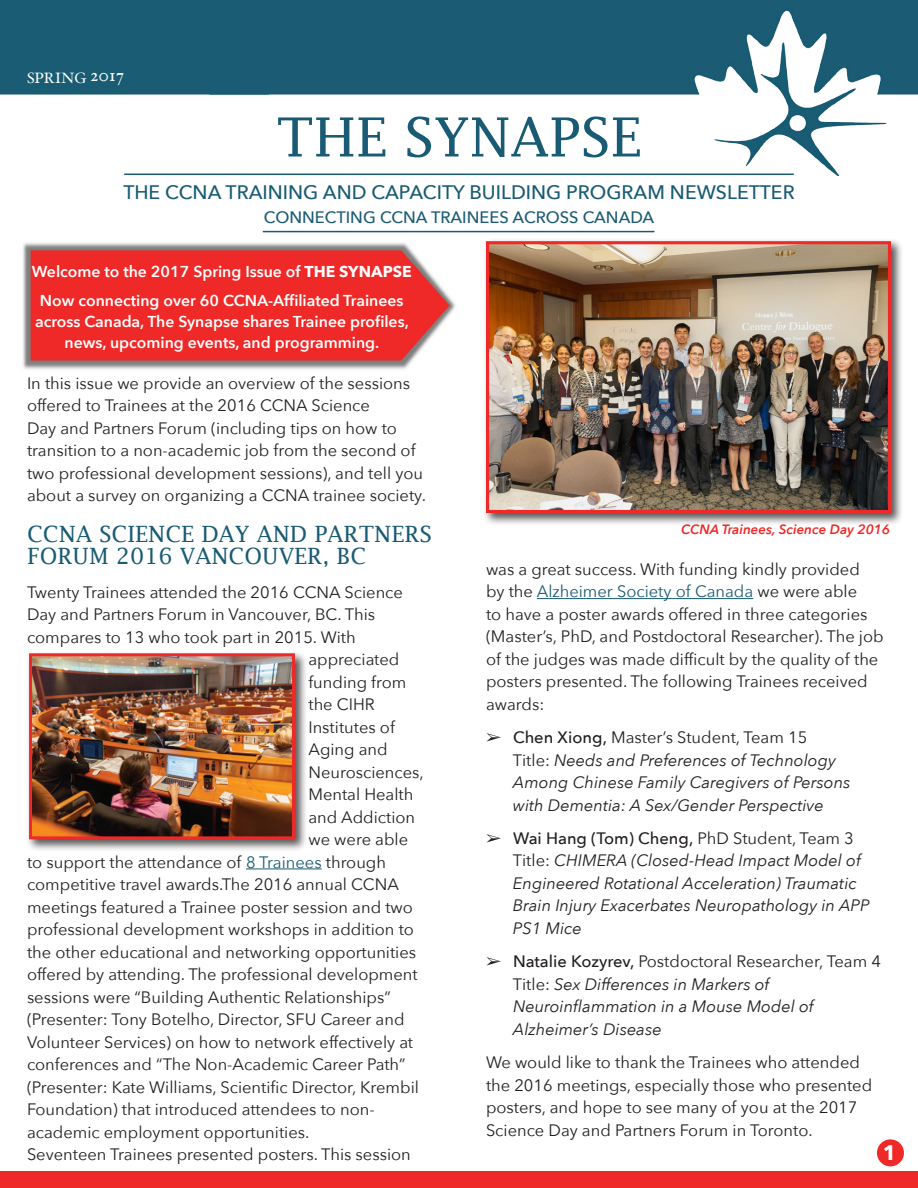
<style>
.page{position:relative;width:918px;height:1188px;background:#fff}
.page>*{position:absolute;margin:0;border:0;box-sizing:border-box;transform-origin:0 0}
.t1{font:54px "Lucida Fax";color:#195b74}
.t2{font:22.5px/22.5px "Lucida Fax";color:#195b74}
.t3{font:700 21px "Avenir Next";color:#fff}
.t4{font:500 19.5px "Avenir Next";color:#195b74}
.t5{font:16.5px/22.5px "Avenir Next";color:#231f20}
.t6{font:italic 16.5px/22.5px "Avenir Next";color:#231f20}
.t7{font:500 16.5px "Avenir Next";color:#231f20}
.t8{font:500 16.5px "Avenir Next";color:#195b74}
.t9{font:600 15.75px/21.5px "Avenir Next";color:#fff;text-align:center}
.t10{font:15px "Hoefler Text";color:#fff}
.t11{font:italic 600 13.5px "Avenir Next";color:#ee2927}
.s1{font-size:18px}
.s2{font-weight:700}
.s3{color:#195b74}
.s4{font-weight:500}
.s5{font-style:normal}
.s6{font-weight:400}
</style>
<div class="page">
<div style="left:0;top:1172px;width:918px;height:16px;background:#ee2927"></div>
<img style="left:0;top:0;width:918px;height:176px">
<hr style="left:124px;top:174px;width:670px;height:1px;background:#195b74">
<hr style="left:263px;top:231px;width:391px;height:1px;background:#195b74">
<hr style="left:246px;top:869px;width:76px;height:1px;background:#195b74">
<img style="left:23px;top:243px;width:432px;height:126px">
<div style="left:31px;top:250px;width:418px;height:111px;background:#ee2927"></div>
<hr style="left:537px;top:598px;width:216px;height:1px;background:#195b74">
<div style="left:483px;top:238px;width:421px;height:287px;background:#231f20;opacity:.75"></div>
<img style="left:490px;top:245px;width:397px;height:264px">
<div style="left:486px;top:241px;width:405px;height:272px;border:3px solid #ee2927"></div>
<div style="left:877px;top:1139px;width:27px;height:27px;background:#ee2927;border-radius:50%"></div>
<div style="left:26px;top:650px;width:281px;height:202px;background:#231f20;opacity:.75"></div>
<img style="left:33px;top:657px;width:258px;height:178px">
<div style="left:29px;top:653px;width:266px;height:186px;border:3px solid #ee2927"></div>
<p class="t10" style="left:27px;top:69px;width:99px">SPRING <span class="s1">2017</span></p>
<p class="t1" style="left:277px;top:106px;width:366px">THE SYNAPSE</p>
<p class="t4" style="left:123px;top:176px;width:673px">THE CCNA TRAINING AND CAPACITY BUILDING PROGRAM NEWSLETTER</p>
<p class="t8" style="left:264px;top:203px;width:392px">CONNECTING CCNA TRAINEES ACROSS CANADA</p>
<p class="t9" style="left:32px;top:260px;width:381px">Welcome to the 2017 Spring Issue of <span class="s2">THE SYNAPSE</span></p>
<p class="t9" style="left:35px;top:289px;width:375px">Now connecting over 60 CCNA-Affiliated Trainees across Canada, The Synapse shares Trainee profiles, news, upcoming events, and programming.</p>
<p class="t5" style="left:27px;top:371px;width:400px">In this issue we provide an overview of the sessions offered to Trainees at the 2016 CCNA Science<br>Day and Partners Forum (including tips on how to transition to a non-academic job from the second of two professional development sessions), and tell you about a survey on organizing a CCNA trainee society.</p>
<p class="t2" style="left:27px;top:522px;width:406px">CCNA SCIENCE DAY AND PARTNERS<br>FORUM 2016 VANCOUVER, BC</p>
<p class="t5" style="left:27px;top:580px;width:377px">Twenty Trainees attended the 2016 CCNA Science</p>
<p class="t5" style="left:27px;top:603px;width:350px">Day and Partners Forum in Vancouver, BC. This</p>
<p class="t5" style="left:27px;top:625px;width:330px">compares to 13 who took part in 2015. With</p>
<p class="t5" style="left:308px;top:648px;width:93px">appreciated</p>
<p class="t5" style="left:308px;top:670px;width:99px">funding from</p>
<p class="t5" style="left:308px;top:693px;width:68px">the CIHR</p>
<p class="t5" style="left:308px;top:715px;width:88px">Institutes of</p>
<p class="t5" style="left:308px;top:738px;width:81px">Aging and</p>
<p class="t5" style="left:308px;top:760px;width:117px">Neurosciences,</p>
<p class="t5" style="left:308px;top:783px;width:106px">Mental Health</p>
<p class="t5" style="left:308px;top:805px;width:108px">and Addiction</p>
<p class="t5" style="left:308px;top:828px;width:101px">we were able</p>
<p class="t5" style="left:27px;top:850px;width:361px">to support the attendance of <span class="s3">8 Trainees</span> through</p>
<p class="t5" style="left:27px;top:873px;width:373px">competitive travel awards.The 2016 annual CCNA</p>
<p class="t5" style="left:27px;top:895px;width:387px">meetings featured a Trainee poster session and two</p>
<p class="t5" style="left:27px;top:918px;width:389px">professional development workshops in addition to</p>
<p class="t5" style="left:27px;top:940px;width:391px">the other educational and networking opportunities</p>
<p class="t5" style="left:27px;top:963px;width:392px">offered by attending. The professional development</p>
<p class="t5" style="left:27px;top:985px;width:365px">sessions were “Building Authentic Relationships”</p>
<p class="t5" style="left:27px;top:1008px;width:379px">(Presenter: Tony Botelho, Director, SFU Career and</p>
<p class="t5" style="left:27px;top:1030px;width:388px">Volunteer Services) on how to network effectively at</p>
<p class="t5" style="left:27px;top:1053px;width:380px">conferences and “The Non-Academic Career Path”</p>
<p class="t5" style="left:27px;top:1075px;width:394px">(Presenter: Kate Williams, Scientific Director, Krembil</p>
<p class="t5" style="left:27px;top:1098px;width:349px">Foundation) that introduced attendees to non-</p>
<p class="t5" style="left:27px;top:1120px;width:284px">academic employment opportunities.</p>
<p class="t5" style="left:27px;top:1143px;width:385px">Seventeen Trainees presented posters. This session</p>
<p class="t11" style="left:681px;top:518px;width:211px">CCNA Trainees, Science Day 2016</p>
<p class="t5" style="left:486px;top:557px;width:399px">was a great success. With funding kindly provided<br>by the <span class="s3">Alzheimer Society of Canada</span> we were able<br>to have a poster awards offered in three categories (Master’s, PhD, and Postdoctoral Researcher). The job of the judges was made difficult by the quality of the posters presented. The following Trainees received awards:</p>
<p class="t5" style="left:486px;top:725px;width:323px">➢ <span class="s4">Chen Xiong,</span> Master’s Student, Team 15</p>
<p class="t6" style="left:513px;top:748px;width:325px"><span class="s5">Title:</span> Needs and Preferences of Technology</p>
<p class="t6" style="left:513px;top:770px;width:339px">Among Chinese Family Caregivers of Persons</p>
<p class="t6" style="left:513px;top:793px;width:312px">with Dementia: A Sex/Gender Perspective</p>
<p class="t7" style="left:486px;top:824px;width:369px">➢ Wai Hang (Tom) Cheng, <span class="s6">PhD Student, Team 3</span></p>
<p class="t6" style="left:513px;top:849px;width:349px"><span class="s5">Title:</span> CHIMERA (Closed-Head Impact Model of</p>
<p class="t6" style="left:513px;top:871px;width:358px">Engineered Rotational Acceleration) Traumatic<br>Brain Injury Exacerbates Neuropathology in APP</p>
<p class="t6" style="left:513px;top:916px;width:70px">PS1 Mice</p>
<p class="t5" style="left:486px;top:950px;width:396px">➢ <span class="s4">Natalie Kozyrev,</span> Postdoctoral Researcher, Team 4</p>
<p class="t6" style="left:513px;top:972px;width:258px"><span class="s5">Title:</span> Sex Differences in Markers of</p>
<p class="t6" style="left:513px;top:995px;width:302px">Neuroinflammation in a Mouse Model of</p>
<p class="t6" style="left:513px;top:1017px;width:150px">Alzheimer’s Disease</p>
<p class="t5" style="left:486px;top:1050px;width:388px">We would like to thank the Trainees who attended the 2016 meetings, especially those who presented posters, and hope to see many of you at the 2017<br>Science Day and Partners Forum in Toronto.</p>
<p class="t3" style="left:883px;top:1135px;width:15px">1</p>
</div>
